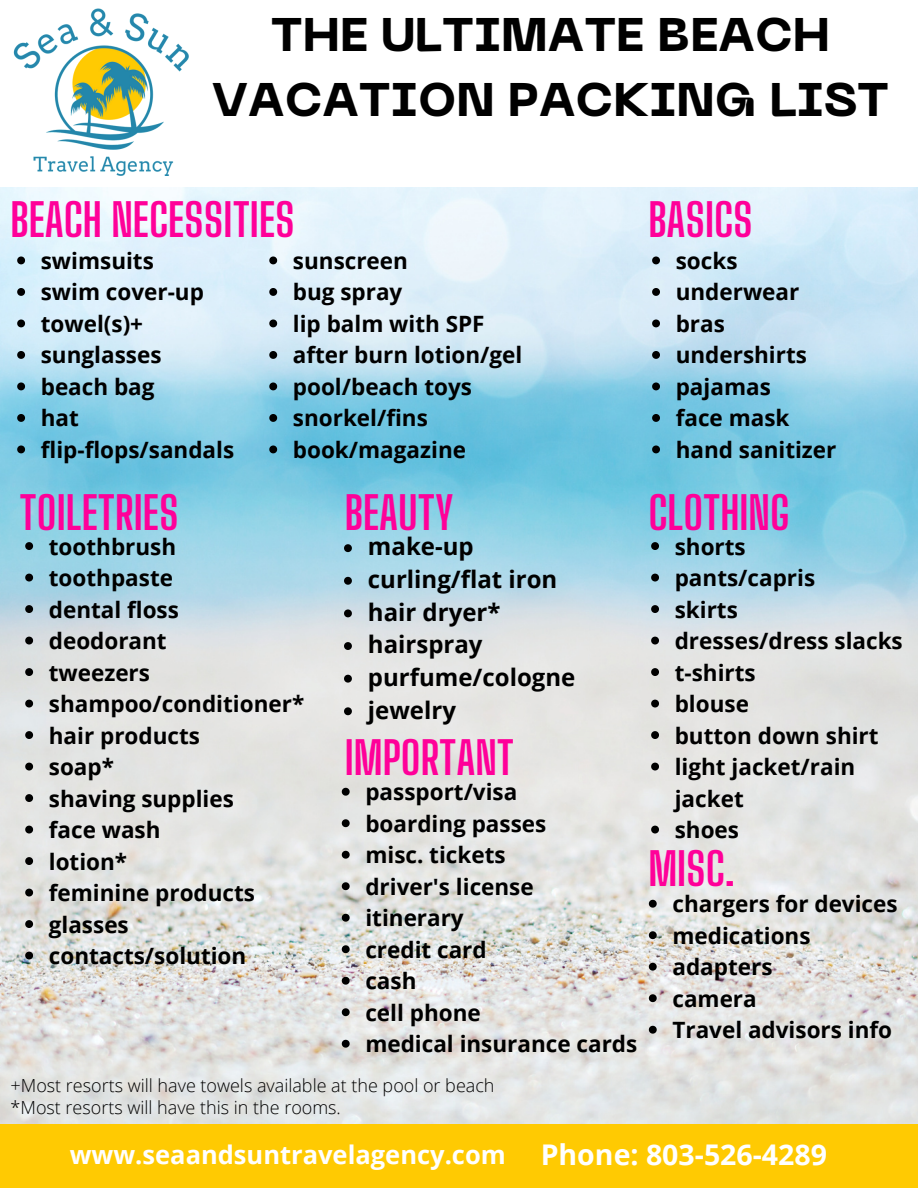
<style>
.page{position:relative;width:918px;height:1188px;background:#fff}
.page>*{position:absolute;margin:0;border:0;box-sizing:border-box;transform-origin:0 0}
.t1{font:800 46.8px/65.2px "PP Neue Machina";color:#000;text-align:center}
.t2{font:700 45px "Big Shoulders Display";color:#f09}
.t3{font:700 25.5px "Open Sans";color:#fff}
.t4{font:700 24px/32.7px "Open Sans";color:#000}
.t5{font:700 22.5px/31.5px "Open Sans";color:#000}
.t6{font:300 18px "Open Sans";color:#000}
.s1{font-size:28.5px}
</style>
<div class="page">
<div style="left:0;top:1124px;width:918px;height:63px;background:#ffca02"></div>
<img style="left:13px;top:8px;width:176px;height:168px">
<img style="left:0;top:187px;width:918px;height:936px">
<svg style="left:17px;top:257px;width:8px;height:7px"></svg>
<svg style="left:17px;top:288px;width:8px;height:8px"></svg>
<svg style="left:17px;top:320px;width:8px;height:7px"></svg>
<svg style="left:17px;top:351px;width:8px;height:8px"></svg>
<svg style="left:17px;top:383px;width:8px;height:7px"></svg>
<svg style="left:17px;top:414px;width:8px;height:8px"></svg>
<svg style="left:17px;top:446px;width:8px;height:7px"></svg>
<svg style="left:269px;top:257px;width:8px;height:7px"></svg>
<svg style="left:269px;top:288px;width:8px;height:8px"></svg>
<svg style="left:269px;top:320px;width:8px;height:7px"></svg>
<svg style="left:269px;top:351px;width:8px;height:8px"></svg>
<svg style="left:269px;top:383px;width:8px;height:7px"></svg>
<svg style="left:269px;top:414px;width:8px;height:8px"></svg>
<svg style="left:269px;top:446px;width:8px;height:7px"></svg>
<svg style="left:25px;top:542px;width:8px;height:8px"></svg>
<svg style="left:25px;top:574px;width:8px;height:8px"></svg>
<svg style="left:25px;top:605px;width:8px;height:8px"></svg>
<svg style="left:25px;top:637px;width:8px;height:8px"></svg>
<svg style="left:25px;top:668px;width:8px;height:8px"></svg>
<svg style="left:25px;top:700px;width:8px;height:8px"></svg>
<svg style="left:25px;top:731px;width:8px;height:8px"></svg>
<svg style="left:25px;top:763px;width:8px;height:8px"></svg>
<svg style="left:25px;top:794px;width:8px;height:8px"></svg>
<svg style="left:25px;top:826px;width:8px;height:8px"></svg>
<svg style="left:25px;top:857px;width:8px;height:8px"></svg>
<svg style="left:25px;top:889px;width:8px;height:8px"></svg>
<svg style="left:25px;top:920px;width:8px;height:8px"></svg>
<svg style="left:25px;top:952px;width:8px;height:8px"></svg>
<svg style="left:344px;top:544px;width:8px;height:8px"></svg>
<svg style="left:344px;top:577px;width:8px;height:8px"></svg>
<svg style="left:344px;top:609px;width:8px;height:8px"></svg>
<svg style="left:344px;top:642px;width:8px;height:8px"></svg>
<svg style="left:344px;top:675px;width:8px;height:8px"></svg>
<svg style="left:344px;top:707px;width:8px;height:8px"></svg>
<svg style="left:342px;top:788px;width:8px;height:8px"></svg>
<svg style="left:342px;top:819px;width:8px;height:8px"></svg>
<svg style="left:342px;top:851px;width:8px;height:8px"></svg>
<svg style="left:342px;top:882px;width:8px;height:8px"></svg>
<svg style="left:342px;top:914px;width:8px;height:8px"></svg>
<svg style="left:342px;top:945px;width:8px;height:8px"></svg>
<svg style="left:342px;top:977px;width:8px;height:8px"></svg>
<svg style="left:342px;top:1008px;width:8px;height:8px"></svg>
<svg style="left:342px;top:1040px;width:8px;height:8px"></svg>
<svg style="left:652px;top:257px;width:8px;height:7px"></svg>
<svg style="left:652px;top:288px;width:8px;height:8px"></svg>
<svg style="left:652px;top:320px;width:8px;height:7px"></svg>
<svg style="left:652px;top:351px;width:8px;height:8px"></svg>
<svg style="left:652px;top:383px;width:8px;height:7px"></svg>
<svg style="left:652px;top:414px;width:8px;height:8px"></svg>
<svg style="left:652px;top:446px;width:8px;height:7px"></svg>
<svg style="left:651px;top:542px;width:8px;height:8px"></svg>
<svg style="left:651px;top:574px;width:8px;height:8px"></svg>
<svg style="left:651px;top:605px;width:8px;height:8px"></svg>
<svg style="left:651px;top:637px;width:8px;height:8px"></svg>
<svg style="left:651px;top:668px;width:8px;height:8px"></svg>
<svg style="left:651px;top:700px;width:8px;height:8px"></svg>
<svg style="left:651px;top:731px;width:8px;height:8px"></svg>
<svg style="left:651px;top:763px;width:8px;height:8px"></svg>
<svg style="left:651px;top:826px;width:8px;height:8px"></svg>
<svg style="left:649px;top:900px;width:8px;height:8px"></svg>
<svg style="left:649px;top:931px;width:8px;height:8px"></svg>
<svg style="left:649px;top:963px;width:8px;height:8px"></svg>
<svg style="left:649px;top:994px;width:8px;height:8px"></svg>
<svg style="left:649px;top:1026px;width:8px;height:8px"></svg>
<h1 class="t1" style="left:212px;top:6px;width:679px">THE ULTIMATE BEACH<br>VACATION PACKING LIST</h1>
<h2 class="t2" style="left:11px;top:193px;width:286px">BEACH NECESSITIES</h2>
<p class="t5" style="left:41px;top:244px;width:195px">swimsuits<br>swim cover-up towel(s)+ sunglasses beach bag<br>hat flip-flops/sandals</p>
<p class="t5" style="left:293px;top:244px;width:231px">sunscreen<br>bug spray<br>lip balm with SPF after burn lotion/gel pool/beach toys snorkel/fins book/magazine</p>
<h2 class="t2" style="left:20px;top:485px;width:161px">TOILETRIES</h2>
<h2 class="t2" style="left:345px;top:485px;width:110px">BEAUTY</h2>
<p class="t5" style="left:49px;top:530px;width:257px">toothbrush toothpaste<br>dental floss<br>deodorant<br>tweezers shampoo/conditioner* hair products<br>soap*<br>shaving supplies<br>face wash<br>lotion*<br>feminine products glasses contacts/solution</p>
<p class="t4" style="left:368px;top:530px;width:209px">make-up curling/flat iron hair dryer* hairspray purfume/cologne jewelry</p>
<h2 class="t2" style="left:345px;top:731px;width:171px">IMPORTANT</h2>
<p class="t5" style="left:365px;top:776px;width:273px">passport/visa<br>boarding passes<br>misc. tickets<br>driver's license itinerary<br>credit card<br>cash<br>cell phone<br>medical insurance cards</p>
<p class="t6" style="left:11px;top:1073px;width:485px">+Most resorts will have towels available at the pool or beach</p>
<p class="t6" style="left:11px;top:1094px;width:332px">*Most resorts will have this in the rooms.</p>
<h2 class="t2" style="left:648px;top:193px;width:106px">BASICS</h2>
<p class="t5" style="left:676px;top:244px;width:162px">socks underwear bras undershirts pajamas<br>face mask hand sanitizer</p>
<h2 class="t2" style="left:648px;top:485px;width:142px">CLOTHING</h2>
<p class="t5" style="left:675px;top:530px;width:230px">shorts<br>pants/capris<br>skirts<br>dresses/dress slacks t-shirts<br>blouse<br>button down shirt light jacket/rain jacket<br>shoes</p>
<h2 class="t2" style="left:648px;top:842px;width:88px">MISC.</h2>
<p class="t5" style="left:672px;top:888px;width:227px">chargers for devices medications adapters<br>camera<br>Travel advisors info</p>
<p class="t3" style="left:70px;top:1136px;width:759px">www.seaandsuntravelagency.com <span class="s1">Phone: 803-526-4289</span></p>
</div>
